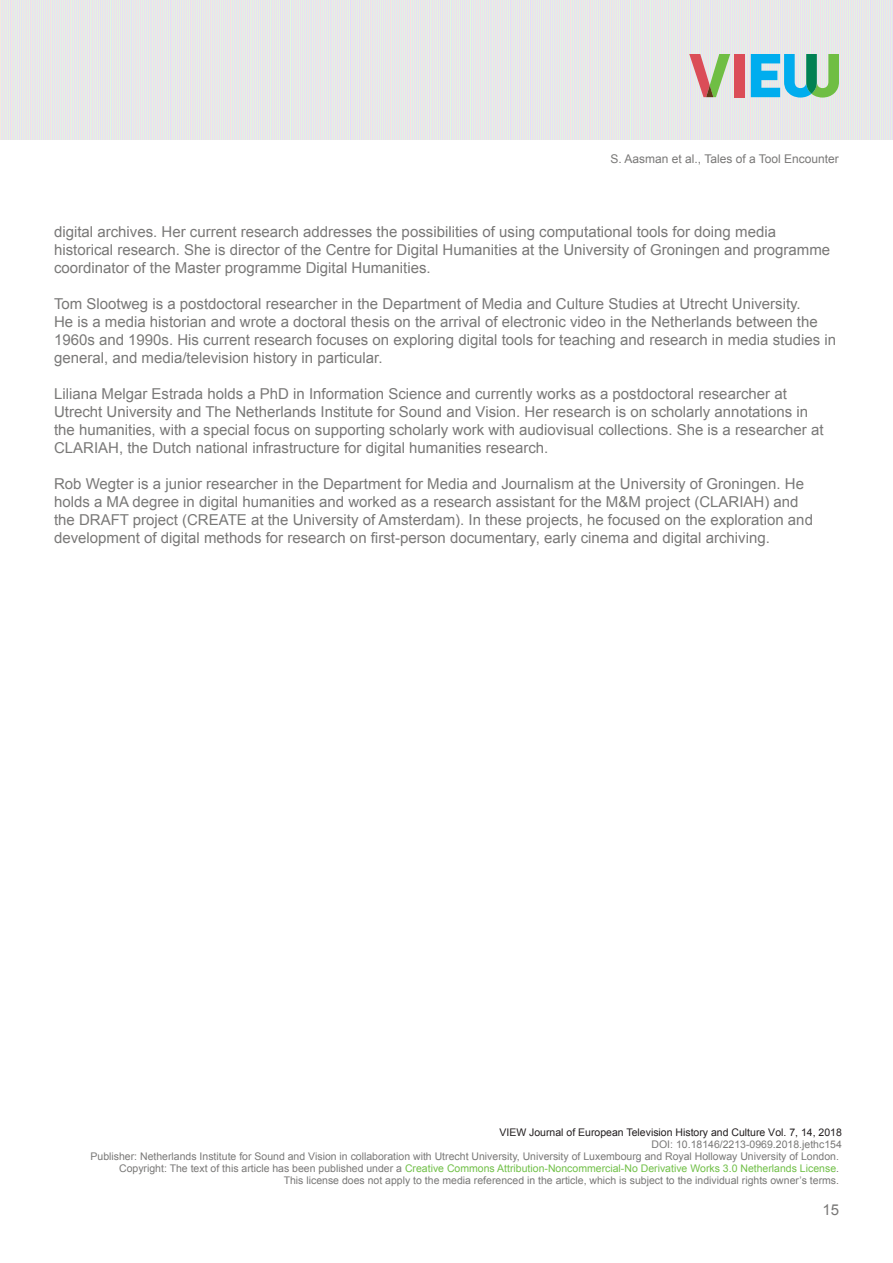
<style>
.page{position:relative;width:893px;height:1263px;background:#fff}
.page>*{position:absolute;margin:0;border:0;box-sizing:border-box;transform-origin:0 0}
.REF{font:15px/18px "Arial";color:#797877}
.t1{font:12px "Arial";color:#797877}
.TX{font:10.5px/12px "Arial";color:#797877;text-align:right}
.s1{color:#231f20}
.s2{font-style:inherit}
.s3{color:#70bf47}
</style>
<div class="page">
<img style="left:0;top:0;width:893px;height:140px">
<div style="left:734px;top:54px;width:10px;height:43px;background:#db4d58"></div>
<svg style="left:751px;top:54px;width:88px;height:44px;background:#64c0c4"></svg>
<svg style="left:689px;top:54px;width:41px;height:43px;background:#c5b69c"></svg>
<p class="t1" style="left:611px;top:151px;width:230px">S. Aasman et al., Tales of a Tool Encounter</p>
<p class="REF" style="left:54px;top:223px;width:778px">digital archives. Her current research addresses the possibilities of using computational tools for doing media historical research. She is director of the Centre for Digital Humanities at the University of Groningen and programme coordinator of the Master programme Digital Humanities.</p>
<p class="REF" style="left:54px;top:295px;width:784px">Tom Slootweg is a postdoctoral researcher in the Department of Media and Culture Studies at Utrecht University.<br>He is a media historian and wrote a doctoral thesis on the arrival of electronic video in the Netherlands between the 1960s and 1990s. His current research focuses on exploring digital tools for teaching and research in media studies in general, and media/television history in particular.</p>
<p class="REF" style="left:54px;top:385px;width:771px">Liliana Melgar Estrada holds a PhD in Information Science and currently works as a postdoctoral researcher at Utrecht University and The Netherlands Institute for Sound and Vision. Her research is on scholarly annotations in the humanities, with a special focus on supporting scholarly work with audiovisual collections. She is a researcher at CLARIAH, the Dutch national infrastructure for digital humanities research.</p>
<p class="REF" style="left:54px;top:475px;width:760px">Rob Wegter is a junior researcher in the Department for Media and Journalism at the University of Groningen. He holds a MA degree in digital humanities and worked as a research assistant for the M&amp;M project (CLARIAH) and the DRAFT project (CREATE at the University of Amsterdam). In these projects, he focused on the exploration and development of digital methods for research on first-person documentary, early cinema and digital archiving.</p>
<p class="TX" style="left:91px;top:1127px;width:753px"><span class="s1">VIEW Journal of European Television History and Culture Vol. 7, 14, 201</span><span class="s1">8<br></span>DOI: 10.18146/2213-0969.201<span class="s2">8</span>.jethc<span class="s2">154<br></span>Publisher: Netherlands Institute for Sound and Vision in collaboration with Utrecht University, University of Luxembourg and Royal Holloway University of London.<br>Copyright: The text of this article has been published under a <span class="s3">Creative Commons Attribution-Noncommercial-No Derivative Works 3.0 Netherlands License</span>.<br>This license does not apply to the media referenced in the article, which is subject to the individual rights owner’s terms.</p>
<p class="REF" style="left:822px;top:1201px;width:18px">15</p>
</div>
